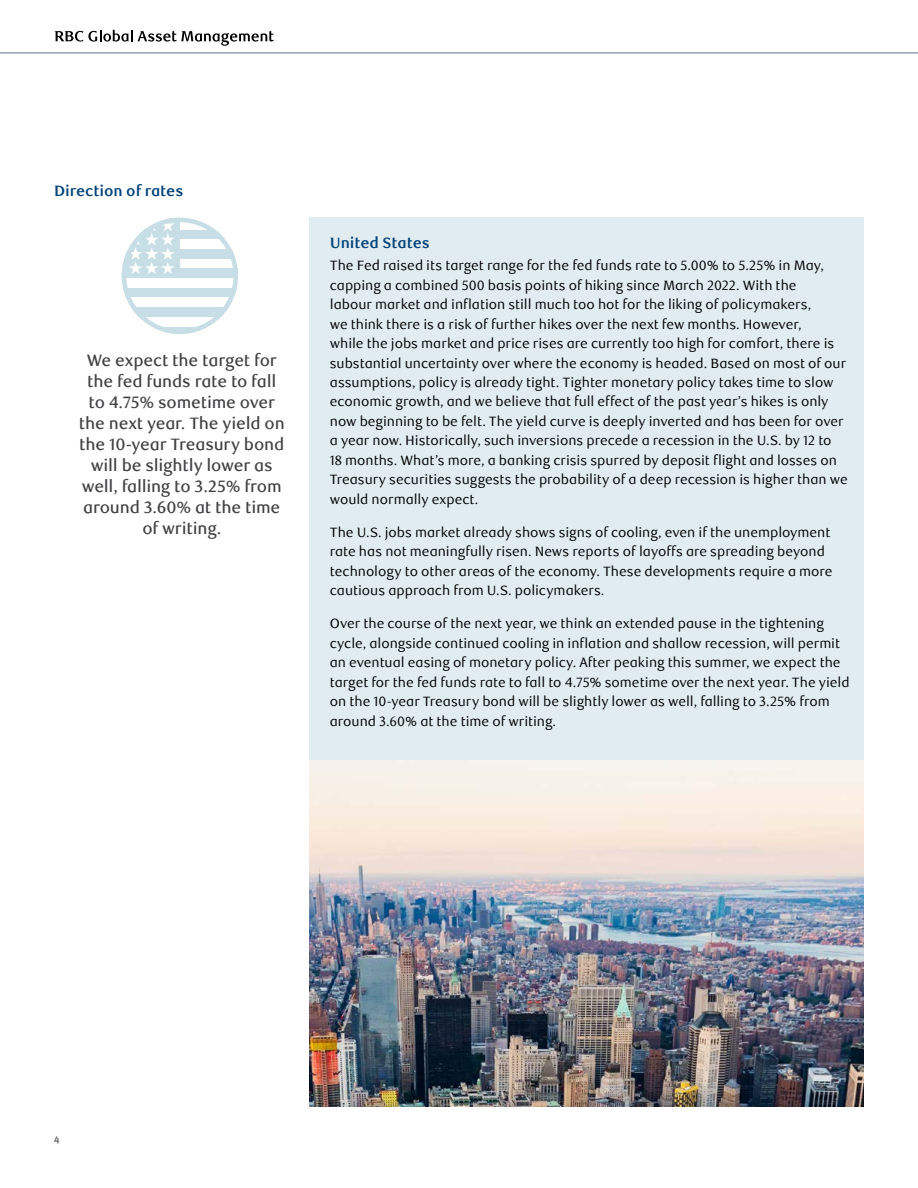
<style>
.page{position:relative;width:918px;height:1188px;background:#fff}
.page>*{position:absolute;margin:0;border:0;box-sizing:border-box;transform-origin:0 0}
.t1{font:500 16.5px/21px "RBC Text";letter-spacing:-.01em;color:#414042;text-align:center}
.H3_Subhead{font:700 15px "RBC Text";letter-spacing:-.005em;color:#00427a}
.P_Body{font:13.5px/19.5px "RBC Text";letter-spacing:-.005em;color:#000}
.t2{font:9.75px "Meta Bold LF";color:#6d6e71}
</style>
<div class="page">
<div style="left:310px;top:217px;width:554px;height:859px;background:#e0ecf0"></div>
<svg style="left:122px;top:218px;width:116px;height:116px"></svg>
<img style="left:310px;top:760px;width:554px;height:347px">
<hr style="left:0;top:52px;width:918px;height:2px;background:#95a0a9">
<svg style="left:55px;top:30px;width:219px;height:16px"></svg>
<h3 class="H3_Subhead" style="left:54px;top:182px;width:131px">Direction of rates</h3>
<p class="t1" style="left:79px;top:350px;width:207px">We expect the target for the fed funds rate to fall to 4.75% sometime over the next year. The yield on the 10-year Treasury bond will be slightly lower as well, falling to 3.25% from around 3.60% at the time of writing.</p>
<h3 class="H3_Subhead" style="left:330px;top:234px;width:102px">United States</h3>
<p class="P_Body" style="left:330px;top:256px;width:520px">The Fed raised its target range for the fed funds rate to 5.00% to 5.25% in May, capping a combined 500 basis points of hiking since March 2022. With the<br>labour market and inflation still much too hot for the liking of policymakers,<br>we think there is a risk of further hikes over the next few months. However,<br>while the jobs market and price rises are currently too high for comfort, there is substantial uncertainty over where the economy is headed. Based on most of our assumptions, policy is already tight. Tighter monetary policy takes time to slow economic growth, and we believe that full effect of the past year’s hikes is only now beginning to be felt. The yield curve is deeply inverted and has been for over a year now. Historically, such inversions precede a recession in the U.S. by 12 to<br>18 months. What’s more, a banking crisis spurred by deposit flight and losses on Treasury securities suggests the probability of a deep recession is higher than we would normally expect.</p>
<p class="P_Body" style="left:330px;top:523px;width:504px">The U.S. jobs market already shows signs of cooling, even if the unemployment rate has not meaningfully risen. News reports of layoffs are spreading beyond technology to other areas of the economy. These developments require a more cautious approach from U.S. policymakers.</p>
<p class="P_Body" style="left:330px;top:614px;width:521px">Over the course of the next year, we think an extended pause in the tightening cycle, alongside continued cooling in inflation and shallow recession, will permit an eventual easing of monetary policy. After peaking this summer, we expect the target for the fed funds rate to fall to 4.75% sometime over the next year. The yield on the 10-year Treasury bond will be slightly lower as well, falling to 3.25% from around 3.60% at the time of writing.</p>
<p class="t2" style="left:54px;top:1134px;width:7px">4</p>
</div>
